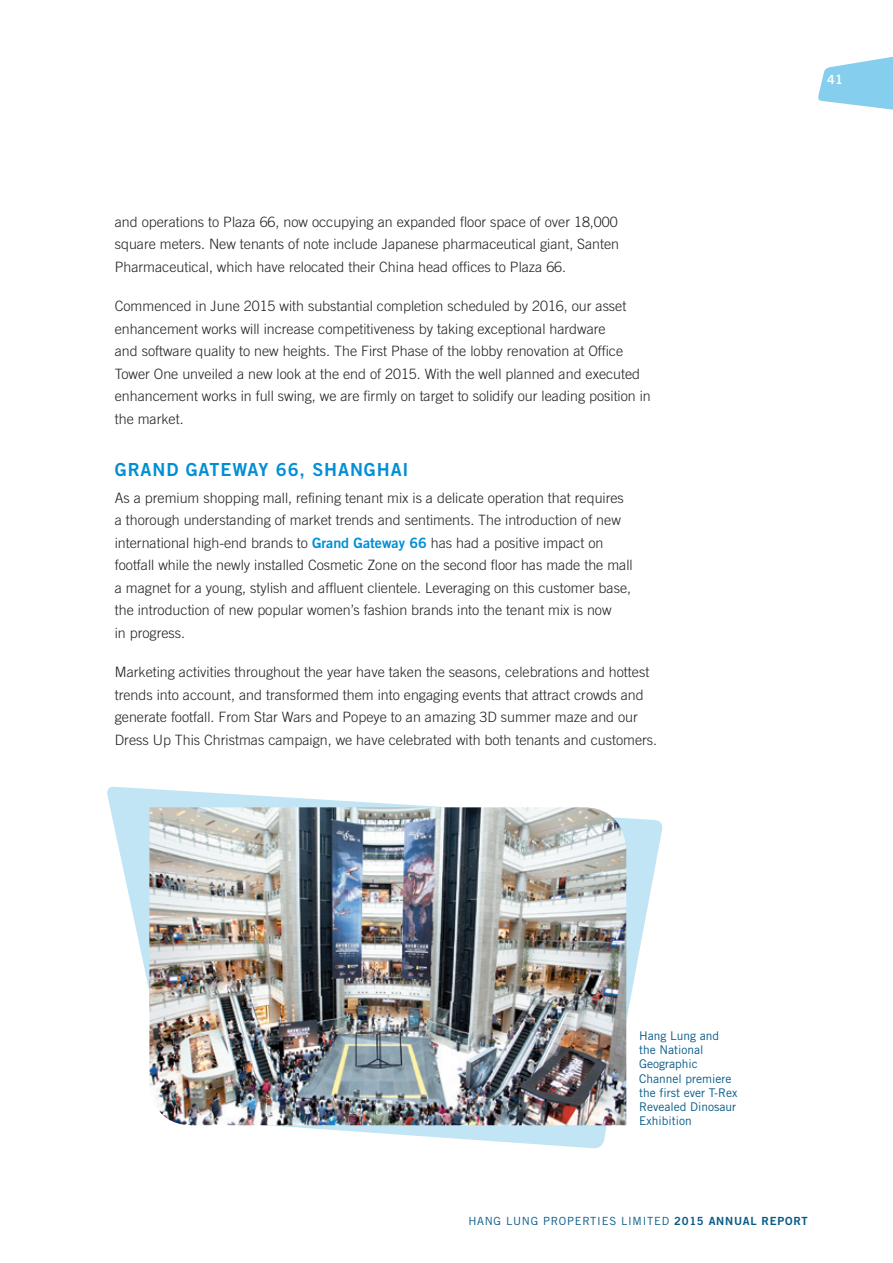
<style>
.page{position:relative;width:893px;height:1263px;background:#fff}
.page>*{position:absolute;margin:0;border:0;box-sizing:border-box;transform-origin:0 0}
.t1{font:18px "Trade Gothic LT Std Bd 2";letter-spacing:.05em;color:#008fd5}
.t2{font:300 14.25px/22.5px "Trade Gothic LT Std";color:#231f20}
.t3{font:12.75px "Trade Gothic LT Std Bd 2";color:#fff}
.t4{font:12px/14.2px "Trade Gothic LT Std";color:#075a88}
.t5{font:11.25px "Trade Gothic LT Std";letter-spacing:.065em;color:#075a88}
.s1{font-family:"Trade Gothic LT Std Bd 2";font-weight:400;color:#008fd5}
.s2{font-family:"Trade Gothic LT Std Bd 2"}
</style>
<div class="page">
<svg style="left:818px;top:56px;width:75px;height:54px"></svg>
<svg style="left:107px;top:786px;width:556px;height:363px"></svg>
<img style="left:149px;top:807px;width:477px;height:318px">
<p class="t2" style="left:115px;top:210px;width:506px;text-align:justify">and operations to Plaza 66, now occupying an expanded floor space of over 18,000 square meters. New tenants of note include Japanese pharmaceutical giant, Santen Pharmaceutical, which have relocated their China head offices to Plaza 66.</p>
<p class="t2" style="left:115px;top:295px;width:538px">Commenced in June 2015 with substantial completion scheduled by 2016, our asset enhancement works will increase competitiveness by taking exceptional hardware<br>and software quality to new heights. The First Phase of the lobby renovation at Office Tower One unveiled a new look at the end of 2015. With the well planned and executed enhancement works in full swing, we are firmly on target to solidify our leading position in the market.</p>
<p class="t1" style="left:115px;top:458px;width:14px">GRAND</p>
<p class="t1" style="left:186px;top:458px;width:224px">GATEWAY 66, SHANGHAI</p>
<p class="t2" style="left:115px;top:486px;width:519px">As a premium shopping mall, refining tenant mix is a delicate operation that requires a thorough understanding of market trends and sentiments. The introduction of new international high-end brands to <span class="s1">GRAND GATEWAY 66</span> has had a positive impact on footfall while the newly installed Cosmetic Zone on the second floor has made the mall a magnet for a young, stylish and affluent clientele. Leveraging on this customer base, the introduction of new popular women’s fashion brands into the tenant mix is now<br>in progress.</p>
<p class="t2" style="left:115px;top:661px;width:544px">Marketing activities throughout the year have taken the seasons, celebrations and hottest trends into account, and transformed them into engaging events that attract crowds and generate footfall. From Star Wars and Popeye to an amazing 3D summer maze and our Dress Up This Christmas campaign, we have celebrated with both tenants and customers.</p>
<p class="t3" style="left:827px;top:72px;width:17px">41</p>
<p class="t4" style="left:639px;top:1028px;width:100px">Hang Lung and the National<br>Geographic<br>Channel premiere the first ever T-Rex<br>Revealed Dinosaur<br>Exhibition</p>
<p class="t5" style="left:468px;top:1214px;width:341px">HANG LUNG PROPERTIES LIMITED <span class="s2">2015 ANNUAL REPORT</span></p>
</div>
